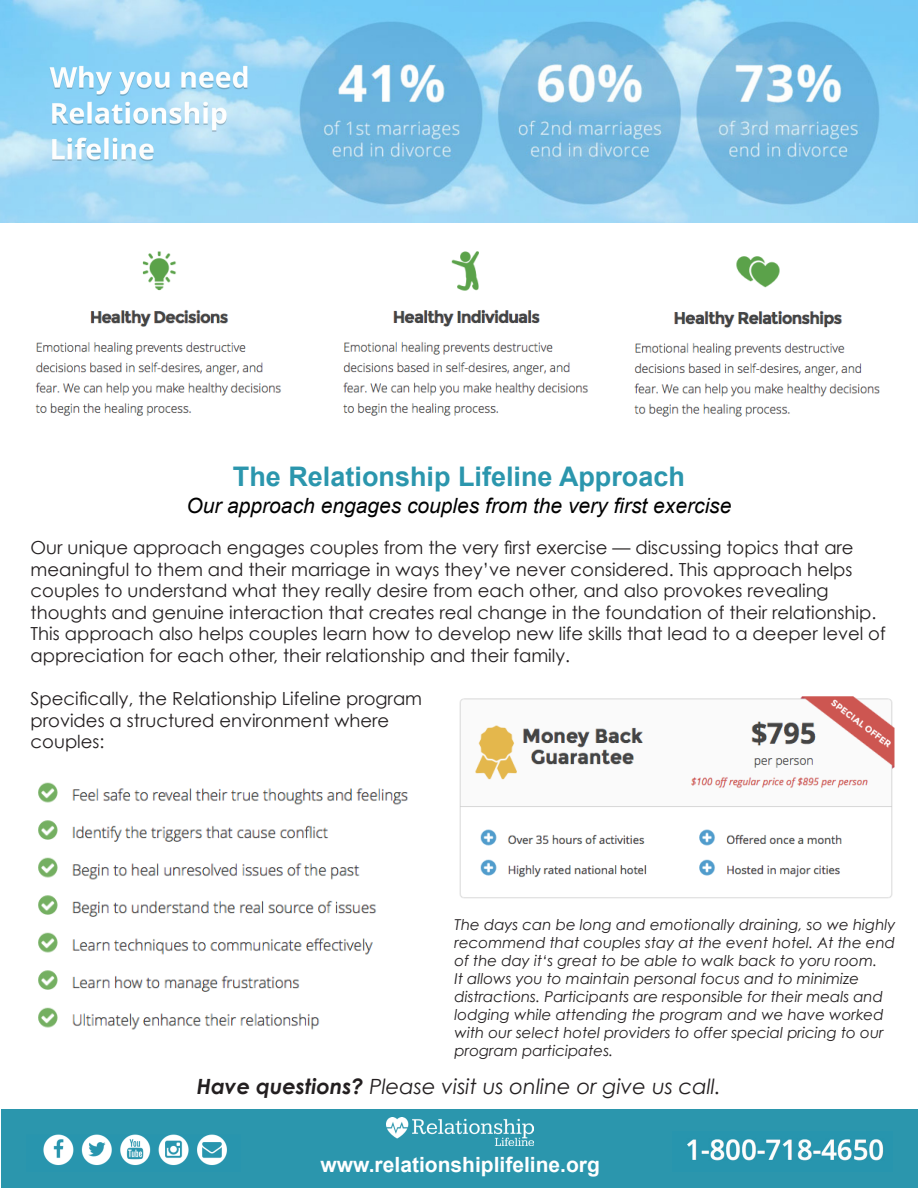
<style>
.page{position:relative;width:918px;height:1188px;background:#fff}
.page>*{position:absolute;margin:0;border:0;box-sizing:border-box;transform-origin:0 0}
.t1{font:700 27px "Arial";color:#2b96ad}
.t2{font:italic 21px "Arial";color:#000}
.t3{font:italic 21px "Century Gothic";color:#231f20}
.t4{font:700 21px "Arial";color:#fff}
.t5{font:18px/21.6px "Century Gothic";color:#231f20}
.t6{font:italic 15px/18px "Century Gothic";color:#231f20;text-align:justify}
.s1{font-weight:700}
</style>
<div class="page">
<div style="left:1px;top:1109px;width:917px;height:79px;background:#2b96ad"></div>
<img style="left:687px;top:1139px;width:197px;height:22px">
<img style="left:43px;top:1134px;width:184px;height:31px">
<img style="left:38px;top:782px;width:370px;height:248px">
<img style="left:343px;top:251px;width:245px;height:165px">
<img style="left:35px;top:251px;width:246px;height:165px">
<img style="left:634px;top:256px;width:246px;height:161px">
<img style="left:387px;top:1118px;width:147px;height:27px">
<img style="left:0;top:0;width:918px;height:223px">
<img style="left:459px;top:696px;width:436px;height:203px">
<p class="t1" style="left:233px;top:459px;width:454px">The Relationship Lifeline Approach</p>
<p class="t2" style="left:186px;top:492px;width:547px">Our approach engages couples from the very first exercise</p>
<p class="t5" style="left:31px;top:536px;width:857px">Our unique approach engages couples from the very first exercise — discussing topics that are meaningful to them and their marriage in ways they’ve never considered. This approach helps couples to understand what they really desire from each other, and also provokes revealing thoughts and genuine interaction that creates real change in the foundation of their relationship.<br>This approach also helps couples learn how to develop new life skills that lead to a deeper level of appreciation for each other, their relationship and their family.</p>
<p class="t5" style="left:31px;top:688px;width:393px">Specifically, the Relationship Lifeline program</p>
<p class="t5" style="left:31px;top:709px;width:360px">provides a structured environment where</p>
<p class="t5" style="left:31px;top:731px;width:75px">couples:</p>
<p class="t6" style="left:455px;top:916px;width:442px">The days can be long and emotionally draining, so we highly recommend that couples stay at the event hotel. At the end of the day it‘s great to be able to walk back to yoru room.</p>
<p class="t6" style="left:455px;top:970px;width:406px">It allows you to maintain personal focus and to minimize</p>
<p class="t6" style="left:455px;top:988px;width:431px">distractions. Participants are responsible for their meals and lodging while attending the program and we have worked with our select hotel providers to offer special pricing to our program participates.</p>
<p class="t3" style="left:197px;top:1074px;width:526px"><span class="s1">Have questions?</span> Please visit us online or give us call.</p>
<p class="t4" style="left:321px;top:1150px;width:281px">www.relationshiplifeline.org</p>
</div>
